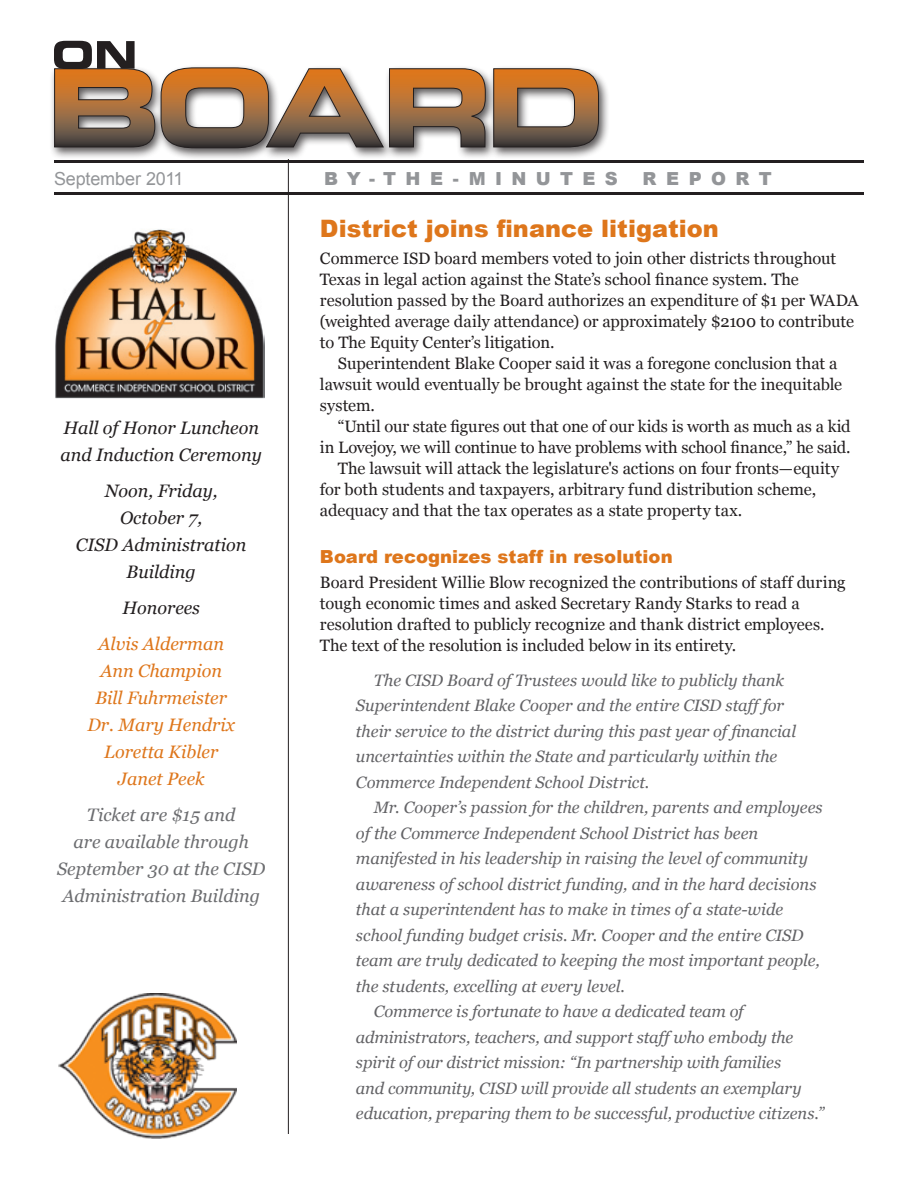
<style>
.page{position:relative;width:918px;height:1188px;background:#fff}
.page>*{position:absolute;margin:0;border:0;box-sizing:border-box;transform-origin:0 0}
.Main_head{font:900 24px "Arial";color:#de761b}
.Sidebar_pullquote{font:italic 18px/27px "Georgia";color:#231f20}
.Sidebar_pullquote-2{font:italic 18px/27px "Georgia";color:#6c6d70;text-align:center}
.Sidebar_pullquote-3{font:italic 18px/27px "Georgia";color:#de761b;text-align:center}
._1st_paragraph{font:900 18px "Arial";color:#de761b}
.t1{font:900 18px "Arial";letter-spacing:.52em;color:#939598}
.t2{font:18px "Arial";letter-spacing:-.005em;color:#939598}
.Body_text{font:italic 16.5px/25.5px "Georgia";letter-spacing:-.005em;color:#636366}
._1st_paragraph-2{font:16.5px/21px "Georgia";color:#231f20}
.Body_text-2{font:16.5px/21px "Georgia";letter-spacing:-.005em;color:#231f20}
</style>
<div class="page">
<hr style="left:54px;top:160px;width:809px;height:2px;background:#231f20">
<hr style="left:54px;top:193px;width:809px;height:2px;background:#231f20">
<div style="left:49px;top:64px;width:561px;height:97px;background:#231f20;opacity:.75"></div>
<svg style="left:54px;top:41px;width:544px;height:107px"></svg>
<hr style="left:288px;top:159px;width:1px;height:975px;background:#231f20">
<img style="left:55px;top:229px;width:210px;height:169px">
<img style="left:58px;top:993px;width:179px;height:145px">
<p class="t2" style="left:54px;top:168px;width:131px">September 2011</p>
<p class="t1" style="left:324px;top:168px;width:295px">BY-THE-MINUTES</p>
<p class="t1" style="left:643px;top:168px;width:131px">REPORT</p>
<p class="Main_head" style="left:320px;top:215px;width:400px">District joins finance litigation</p>
<p class="_1st_paragraph-2" style="left:320px;top:248px;width:540px">Commerce ISD board members voted to join other districts throughout Texas in legal action against the State’s school finance system. The resolution passed by the Board authorizes an expenditure of $1 per WADA (weighted average daily attendance) or approximately $2100 to contribute to The Equity Center’s litigation.</p>
<p class="Body_text-2" style="left:320px;top:353px;width:524px;text-indent:18px">Superintendent Blake Cooper said it was a foregone conclusion that a lawsuit would eventually be brought against the state for the inequitable system.</p>
<p class="Body_text-2" style="left:320px;top:416px;width:532px;text-align:right">“Until our state figures out that one of our kids is worth as much as a kid in Lovejoy, we will continue to have problems with school finance,” he said.</p>
<p class="Body_text-2" style="left:320px;top:458px;width:521px;text-indent:18px">The lawsuit will attack the legislature's actions on four fronts—equity for both students and taxpayers, arbitrary fund distribution scheme, adequacy and that the tax operates as a state property tax.</p>
<p class="_1st_paragraph" style="left:320px;top:546px;width:354px">Board recognizes staff in resolution</p>
<p class="_1st_paragraph-2" style="left:320px;top:572px;width:527px">Board President Willie Blow recognized the contributions of staff during tough economic times and asked Secretary Randy Starks to read a resolution drafted to publicly recognize and thank district employees.<br>The text of the resolution is included below in its entirety.</p>
<p class="Body_text" style="left:356px;top:667px;width:442px;text-indent:18px">The CISD Board of Trustees would like to publicly thank Superintendent Blake Cooper and the entire CISD staff for their service to the district during this past year of financial uncertainties within the State and particularly within the Commerce Independent School District.</p>
<p class="Body_text" style="left:356px;top:795px;width:468px;text-indent:18px">Mr. Cooper’s passion for the children, parents and employees of the Commerce Independent School District has been manifested in his leadership in raising the level of community awareness of school district funding, and in the hard decisions that a superintendent has to make in times of a state-wide school funding budget crisis. Mr. Cooper and the entire CISD team are truly dedicated to keeping the most important people, the students, excelling at every level.</p>
<p class="Body_text" style="left:356px;top:999px;width:470px;text-indent:18px">Commerce is fortunate to have a dedicated team of administrators, teachers, and support staff who embody the spirit of our district mission: “In partnership with families<br>and community, CISD will provide all students an exemplary education, preparing them to be successful, productive citizens.”</p>
<p class="Sidebar_pullquote" style="left:61px;top:414px;width:203px">Hall of Honor Luncheon and Induction Ceremony</p>
<p class="Sidebar_pullquote" style="left:76px;top:477px;width:172px;text-align:center">Noon, Friday,<br>October 7,<br>CISD Administration<br>Building</p>
<p class="Sidebar_pullquote" style="left:122px;top:594px;width:79px">Honorees</p>
<p class="Sidebar_pullquote-3" style="left:87px;top:630px;width:149px">Alvis Alderman<br>Ann Champion<br>Bill Fuhrmeister<br>Dr. Mary Hendrix<br>Loretta Kibler<br>Janet Peek</p>
<p class="Sidebar_pullquote-2" style="left:57px;top:801px;width:210px">Ticket are $15 and<br>are available through<br>September 30 at the CISD<br>Administration Building</p>
</div>
